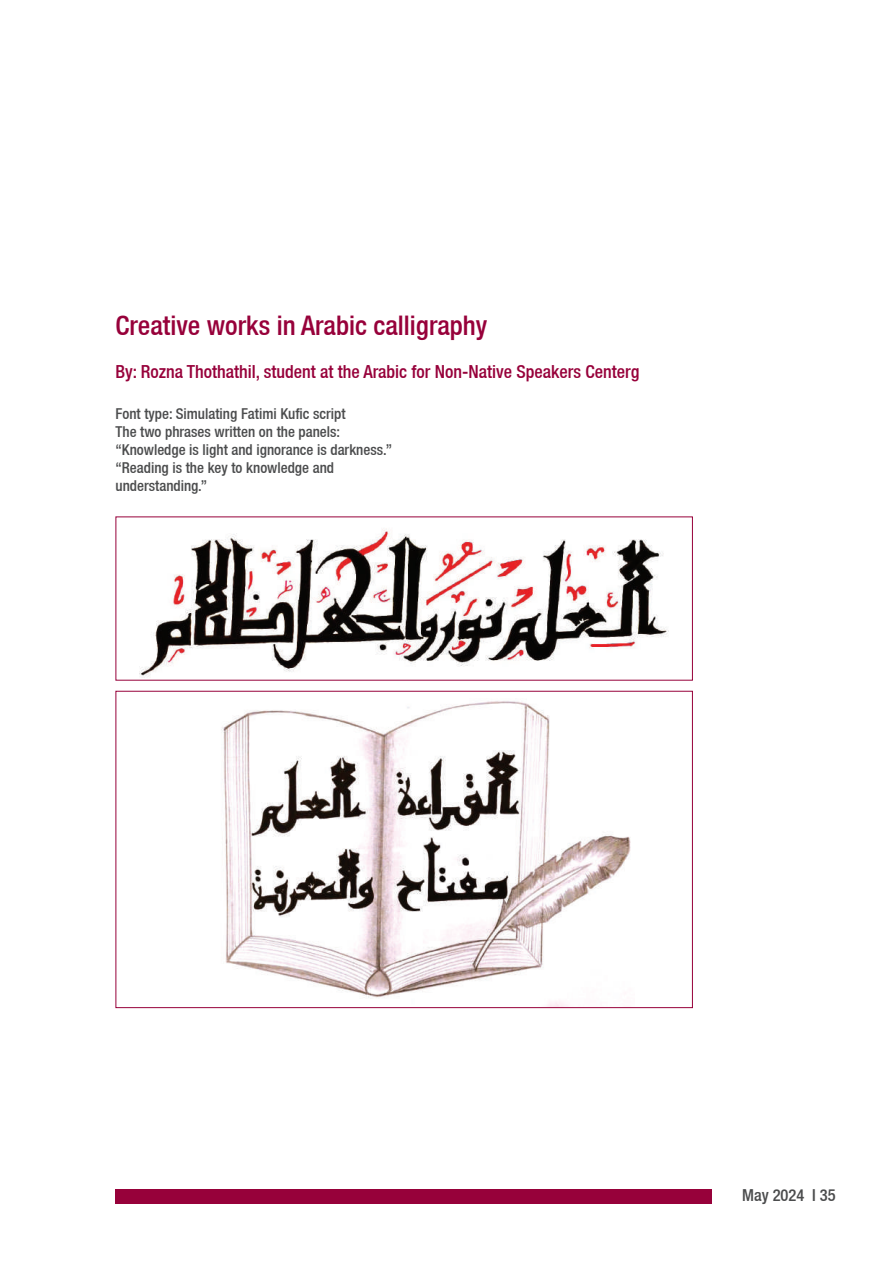
<style>
.page{position:relative;width:893px;height:1263px;background:#fff}
.page>*{position:absolute;margin:0;border:0;box-sizing:border-box;transform-origin:0 0}
.t1{font:500 condensed 27px "Helvetica Neue";color:#97013a}
.t2{font:500 condensed 18px "Helvetica Neue";color:#97013a}
.t3{font:500 condensed 16.5px "Helvetica Neue";color:#4b4c4d}
.t4{font:500 condensed 15px/18px "Helvetica Neue";color:#4b4c4d}
</style>
<div class="page">
<div style="left:116px;top:1189px;width:596px;height:15px;background:#97013a"></div>
<img style="left:139px;top:528px;width:529px;height:150px">
<img style="left:221px;top:701px;width:410px;height:305px">
<h1 class="t1" style="left:116px;top:309px;width:373px">Creative works in Arabic calligraphy</h1>
<p class="t2" style="left:116px;top:361px;width:525px">By: Rozna Thothathil, student at the Arabic for Non-Native Speakers Centerg</p>
<p class="t4" style="left:116px;top:405px;width:278px">Font type: Simulating Fatimi Kufic script<br>The two phrases written on the panels: “Knowledge is light and ignorance is darkness.” “Reading is the key to knowledge and understanding.”</p>
<p class="t3" style="left:742px;top:1186px;width:95px">May 2024 I 35</p>
</div>
